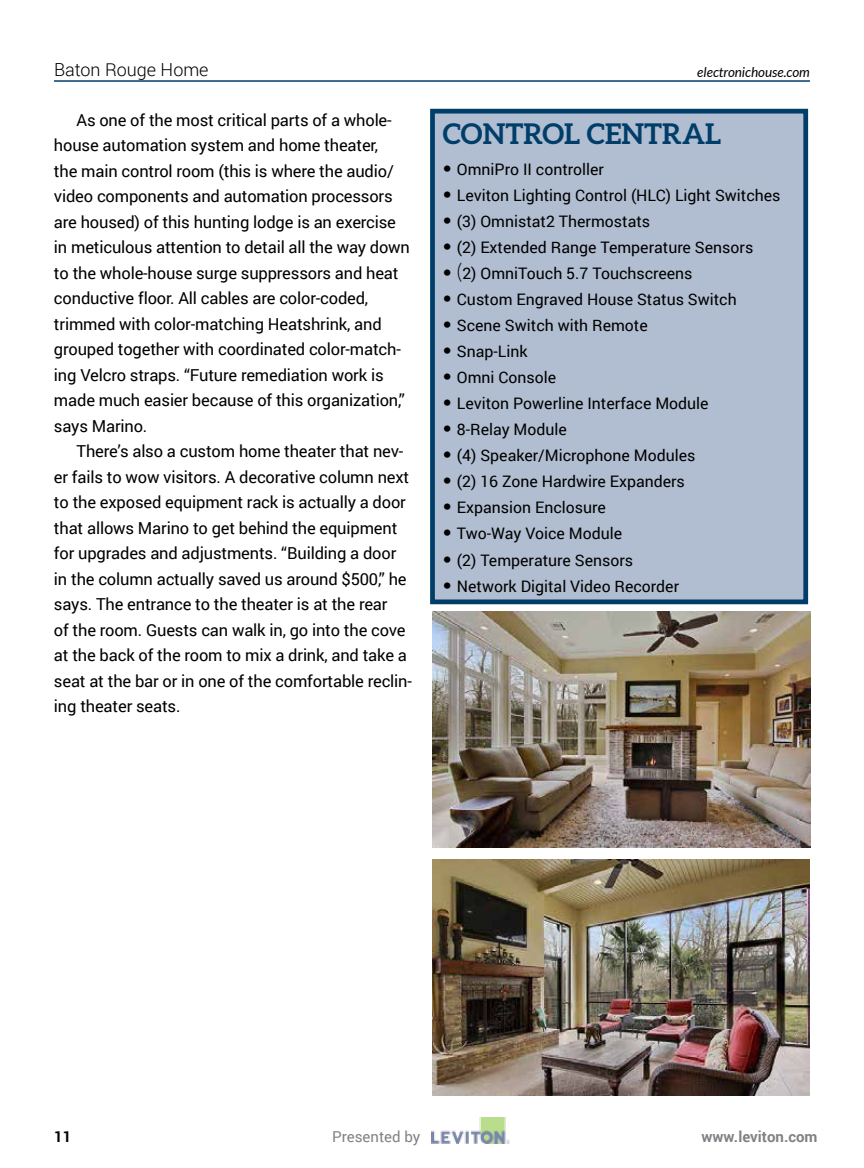
<style>
.page{position:relative;width:864px;height:1168px;background:#fff}
.page>*{position:absolute;margin:0;border:0;box-sizing:border-box;transform-origin:0 0}
.t1{font:700 28.5px "Aleo";color:#003e69}
.t2{font:300 18px "Roboto";color:#000}
.t3{font:16.5px/25.5px "Roboto";letter-spacing:-.01em;color:#000}
.t4{font:15.9px "Roboto";color:#000}
.t5{font:700 15px "Roboto";color:#808285}
.t6{font:15px "Roboto";color:#808285}
.t7{font:700 15px "Roboto";color:#000}
.t8{font:italic 13.5px "Lato";color:#000}
.s1{font-family:"Aleo";font-weight:300;font-size:21.45px}
</style>
<div class="page">
<hr style="left:54px;top:80px;width:756px;height:2px;background:#003e69">
<img style="left:431px;top:1118px;width:78px;height:25px">
<div style="left:433px;top:111px;width:373px;height:491px;background:#b1bdd0"></div>
<div style="left:430px;top:109px;width:378px;height:495px;border:5px solid #003e69"></div>
<img style="left:432px;top:611px;width:378px;height:236px">
<img style="left:432px;top:859px;width:378px;height:237px">
<p class="t2" style="left:54px;top:57px;width:156px">Baton Rouge Home</p>
<p class="t8" style="left:697px;top:64px;width:114px">electronichouse.com</p>
<p class="t3" style="left:54px;top:106px;width:357px;text-indent:23px">As one of the most critical parts of a whole&shy;house automation system and home theater,<br>the main control room (this is where the audio/ video components and automation processors are housed) of this hunting lodge is an exercise in meticulous attention to detail all the way down to the whole-house surge suppressors and heat conductive floor. All cables are color-coded, trimmed with color-matching Heatshrink, and grouped together with coordinated color-match&shy;ing Velcro straps. “Future remediation work is made much easier because of this organization,” says Marino.</p>
<p class="t3" style="left:54px;top:438px;width:360px;text-indent:23px">There’s also a custom home theater that nev&shy;er fails to wow visitors. A decorative column next to the exposed equipment rack is actually a door that allows Marino to get behind the equipment for upgrades and adjustments. “Building a door in the column actually saved us around $500,” he says. The entrance to the theater is at the rear<br>of the room. Guests can walk in, go into the cove at the back of the room to mix a drink, and take a seat at the bar or in one of the comfortable reclin&shy;ing theater seats.</p>
<h1 class="t1" style="left:443px;top:118px;width:280px">CONTROL CENTRAL</h1>
<p class="t4" style="left:443px;top:158px;width:163px"><span class="s1">•</span> OmniPro II controller</p>
<p class="t4" style="left:443px;top:184px;width:339px"><span class="s1">•</span> Leviton Lighting Control (HLC) Light Switches</p>
<p class="t4" style="left:443px;top:210px;width:209px"><span class="s1">•</span> (3) Omnistat2 Thermostats</p>
<p class="t4" style="left:443px;top:236px;width:312px"><span class="s1">•</span> (2) Extended Range Temperature Sensors</p>
<p class="t4" style="left:443px;top:262px;width:251px"><span class="s1">• (</span>2) OmniTouch 5.7 Touchscreens</p>
<p class="t4" style="left:443px;top:288px;width:295px"><span class="s1">•</span> Custom Engraved House Status Switch</p>
<p class="t4" style="left:443px;top:314px;width:207px"><span class="s1">•</span> Scene Switch with Remote</p>
<p class="t4" style="left:443px;top:340px;width:86px"><span class="s1">•</span> Snap-Link</p>
<p class="t4" style="left:443px;top:366px;width:115px"><span class="s1">•</span> Omni Console</p>
<p class="t4" style="left:443px;top:392px;width:267px"><span class="s1">•</span> Leviton Powerline Interface Module</p>
<p class="t4" style="left:443px;top:418px;width:126px"><span class="s1">•</span> 8-Relay Module</p>
<p class="t4" style="left:443px;top:444px;width:254px"><span class="s1">•</span> (4) Speaker/Microphone Modules</p>
<p class="t4" style="left:443px;top:470px;width:244px"><span class="s1">•</span> (2) 16 Zone Hardwire Expanders</p>
<p class="t4" style="left:443px;top:496px;width:165px"><span class="s1">•</span> Expansion Enclosure</p>
<p class="t4" style="left:443px;top:522px;width:181px"><span class="s1">•</span> Two-Way Voice Module</p>
<p class="t4" style="left:443px;top:549px;width:192px"><span class="s1">•</span> (2) Temperature Sensors</p>
<p class="t4" style="left:443px;top:575px;width:238px"><span class="s1">•</span> Network Digital Video Recorder</p>
<p class="t7" style="left:54px;top:1126px;width:19px">11</p>
<p class="t6" style="left:332px;top:1126px;width:90px">Presented by</p>
<p class="t5" style="left:701px;top:1126px;width:118px">www.leviton.com</p>
</div>
